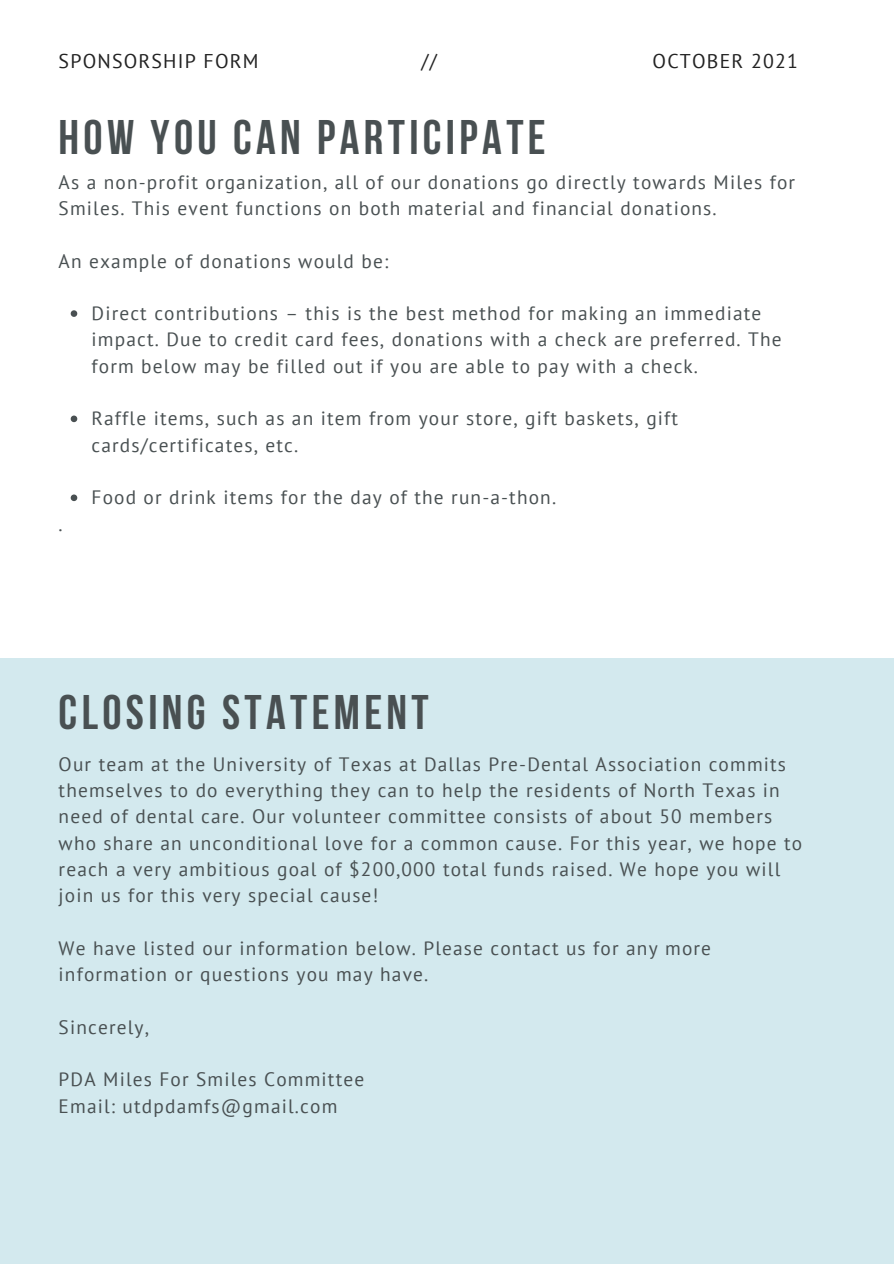
<style>
.page{position:relative;width:894px;height:1264px;background:#fff}
.page>*{position:absolute;margin:0;border:0;box-sizing:border-box;transform-origin:0 0}
.t1{font:700 48.3px "Bebas Neue";letter-spacing:.09em;color:#495052}
.t2{font:19.8px "PT Sans";letter-spacing:.06em;color:#222}
.t3{font:19.35px/26.2px "PT Sans";letter-spacing:.06em;color:#495052}
</style>
<div class="page">
<div style="left:0;top:658px;width:893px;height:605px;background:#d3e9ee"></div>
<svg style="left:71px;top:310px;width:6px;height:7px"></svg>
<svg style="left:71px;top:415px;width:6px;height:7px"></svg>
<svg style="left:71px;top:494px;width:6px;height:7px"></svg>
<p class="t2" style="left:59px;top:48px;width:201px">SPONSORSHIP FORM</p>
<p class="t2" style="left:421px;top:48px;width:17px">//</p>
<p class="t2" style="left:652px;top:48px;width:147px">OCTOBER 2021</p>
<p class="t1" style="left:59px;top:117px;width:488px">HOW YOU CAN PARTICIPATE</p>
<p class="t3" style="left:59px;top:168px;width:737px">As a non-profit organization, all of our donations go directly towards Miles for<br>Smiles. This event functions on both material and financial donations.</p>
<p class="t3" style="left:59px;top:247px;width:331px">An example of donations would be:</p>
<p class="t3" style="left:59px;top:510px;width:6px">.</p>
<p class="t3" style="left:91px;top:300px;width:691px">Direct contributions – this is the best method for making an immediate impact. Due to credit card fees, donations with a check are preferred. The form below may be filled out if you are able to pay with a check.</p>
<p class="t3" style="left:91px;top:405px;width:588px">Raffle items, such as an item from your store, gift baskets, gift cards/certificates, etc.</p>
<p class="t3" style="left:91px;top:484px;width:466px">Food or drink items for the day of the run-a-thon.</p>
<p class="t1" style="left:59px;top:692px;width:371px">CLOSING STATEMENT</p>
<p class="t3" style="left:59px;top:750px;width:745px">Our team at the University of Texas at Dallas Pre-Dental Association commits themselves to do everything they can to help the residents of North Texas in need of dental care. Our volunteer committee consists of about 50 members who share an unconditional love for a common cause. For this year, we hope to reach a very ambitious goal of $200,000 total funds raised. We hope you will join us for this very special cause!</p>
<p class="t3" style="left:59px;top:934px;width:653px">We have listed our information below. Please contact us for any more information or questions you may have.</p>
<p class="t3" style="left:59px;top:1013px;width:92px">Sincerely,</p>
<p class="t3" style="left:59px;top:1066px;width:307px">PDA Miles For Smiles Committee</p>
<p class="t3" style="left:59px;top:1092px;width:280px">Email: utdpdamfs@gmail.com</p>
</div>
